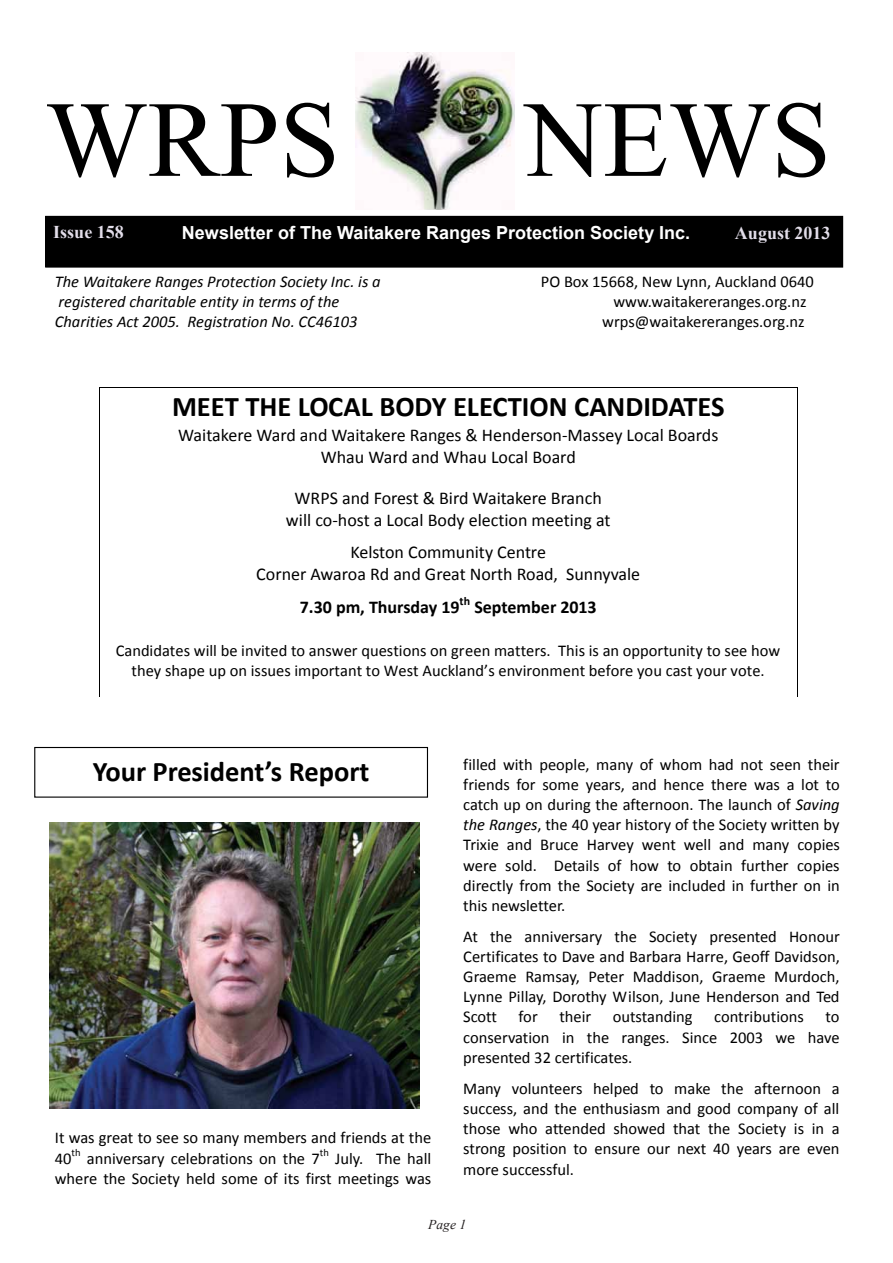
<style>
.page{position:relative;width:893px;height:1263px;background:#fff}
.page>*{position:absolute;margin:0;border:0;box-sizing:border-box;transform-origin:0 0}
.t1{font:108px "Times New Roman";color:#000}
.t2{font:700 28.5px "Calibri";color:#000}
.t3{font:18px/21.9px "Calibri";color:#000;text-align:center}
.t4{font:700 18px "Arial";color:#fff}
.t5{font:700 18px "Calibri";color:#000}
.t6{font:700 18px "Times New Roman";color:#e3deea}
.t7{font:16.5px/20.1px "Calibri";color:#000;text-align:justify}
.t8{font:italic 16.5px "Calibri";color:#000}
.t9{font:italic 13.5px "Times New Roman";color:#231f20}
.t10{font:700 12px "Calibri";color:#000}
.t11{font:10.5px "Calibri";color:#000}
.s1{font-style:italic}
</style>
<div class="page">
<img style="left:49px;top:822px;width:371px;height:286px">
<div style="left:34px;top:747px;width:394px;height:51px;border:1px solid #000"></div>
<img style="left:355px;top:53px;width:159px;height:156px">
<hr style="left:99px;top:387px;width:698px;height:1px;background:#000">
<hr style="left:99px;top:388px;width:1px;height:36px;background:#000">
<hr style="left:797px;top:388px;width:1px;height:36px;background:#000">
<svg style="left:99px;top:424px;width:1px;height:273px"></svg>
<svg style="left:797px;top:424px;width:1px;height:273px"></svg>
<div style="left:46px;top:216px;width:797px;height:51px;background:#000"></div>
<h1 class="t1" style="left:46px;top:81px;width:296px">WRPS</h1>
<h1 class="t1" style="left:525px;top:81px;width:308px">NEWS</h1>
<p class="t6" style="left:53px;top:222px;width:72px">Issue 158</p>
<p class="t4" style="left:182px;top:221px;width:510px">Newsletter of The Waitakere Ranges Protection Society Inc.</p>
<p class="t6" style="left:735px;top:223px;width:97px">August 2013</p>
<p class="t8" style="left:55px;top:271px;width:327px">The Waitakere Ranges Protection Society Inc. is a</p>
<p class="t7" style="left:541px;top:270px;width:274px">PO Box 15668, New Lynn, Auckland 0640</p>
<p class="t8" style="left:59px;top:291px;width:282px">registered charitable entity in terms of the</p>
<p class="t7" style="left:613px;top:291px;width:195px">www.waitakereranges.org.nz</p>
<p class="t8" style="left:55px;top:311px;width:304px">Charities Act 2005. Registration No. CC46103</p>
<p class="t7" style="left:602px;top:311px;width:204px">wrps@waitakereranges.org.nz</p>
<h2 class="t2" style="left:172px;top:389px;width:554px">MEET THE LOCAL BODY ELECTION CANDIDATES</h2>
<p class="t3" style="left:178px;top:423px;width:542px">Waitakere Ward and Waitakere Ranges &amp; Henderson-Massey Local Boards<br>Whau Ward and Whau Local Board</p>
<p class="t3" style="left:286px;top:486px;width:326px">WRPS and Forest &amp; Bird Waitakere Branch will co-host a Local Body election meeting at</p>
<p class="t3" style="left:256px;top:541px;width:385px">Kelston Community Centre<br>Corner Awaroa Rd and Great North Road, Sunnyvale</p>
<p class="t5" style="left:300px;top:596px;width:161px">7.30 pm, Thursday 19</p>
<p class="t10" style="left:460px;top:594px;width:12px">th</p>
<p class="t5" style="left:474px;top:596px;width:124px">September 2013</p>
<p class="t7" style="left:116px;top:640px;width:666px;text-align:center">Candidates will be invited to answer questions on green matters. This is an opportunity to see how they shape up on issues important to West Auckland’s environment before you cast your vote.</p>
<h2 class="t2" style="left:93px;top:753px;width:278px">Your President’s Report</h2>
<p class="t7" style="left:55px;top:1127px;width:378px">It was great to see so many members and friends at the<br>40</p>
<p class="t11" style="left:72px;top:1146px;width:11px">th</p>
<p class="t7" style="left:87px;top:1147px;width:234px">anniversary celebrations on the 7</p>
<p class="t11" style="left:320px;top:1146px;width:11px">th</p>
<p class="t7" style="left:55px;top:1147px;width:378px;text-align:right">July. The hall<br>where the Society held some of its first meetings was</p>
<p class="t7" style="left:463px;top:753px;width:378px">filled with people, many of whom had not seen their friends for some years, and hence there was a lot to catch up on during the afternoon. The launch of <span class="s1">Saving the Ranges</span>, the 40 year history of the Society written by Trixie and Bruce Harvey went well and many copies were sold. Details of how to obtain further copies directly from the Society are included in further on in this newsletter.</p>
<p class="t7" style="left:463px;top:926px;width:378px">At the anniversary the Society presented Honour Certificates to Dave and Barbara Harre, Geoff Davidson, Graeme Ramsay, Peter Maddison, Graeme Murdoch, Lynne Pillay, Dorothy Wilson, June Henderson and Ted Scott</p>
<p class="t7" style="left:519px;top:1006px;width:21px">for</p>
<p class="t7" style="left:559px;top:1006px;width:33px">their</p>
<p class="t7" style="left:613px;top:1006px;width:81px">outstanding</p>
<p class="t7" style="left:714px;top:1006px;width:91px">contributions</p>
<p class="t7" style="left:463px;top:1006px;width:378px;text-indent:362px">to conservation in the ranges. Since 2003 we have presented 32 certificates.</p>
<p class="t7" style="left:463px;top:1078px;width:378px">Many volunteers helped to make the afternoon a success, and the enthusiasm and good company of all those who attended showed that the Society is in a strong position to ensure our next 40 years are even more successful.</p>
<p class="t9" style="left:428px;top:1215px;width:39px">Page 1</p>
</div>
